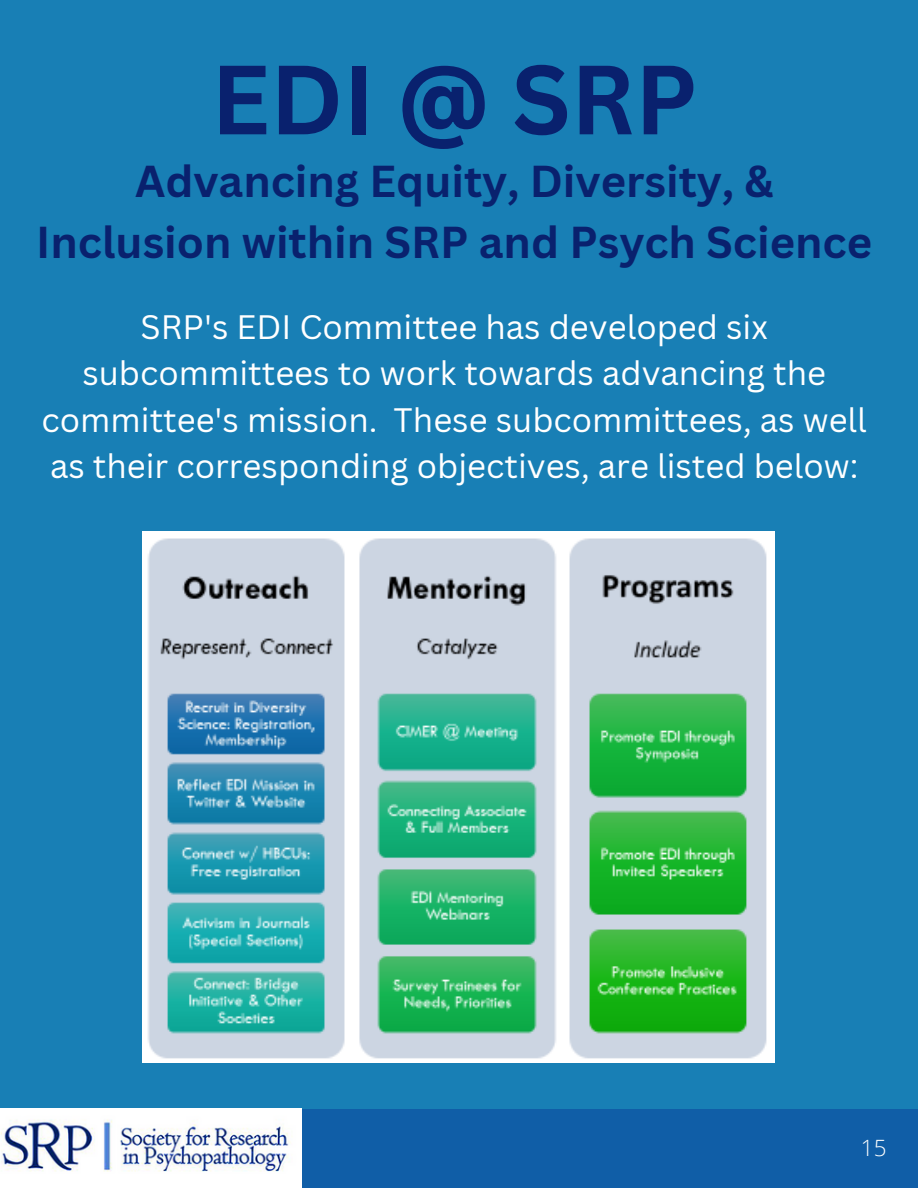
<style>
.page{position:relative;width:918px;height:1188px;background:#187fb5}
.page>*{position:absolute;margin:0;border:0;box-sizing:border-box;transform-origin:0 0}
.t1{font:700 96px "Canva Sans";color:#09216e}
.t2{font:700 43.5px/60.8px "Canva Sans";color:#09216e;text-align:center}
.t3{font:33px/46.2px "Canva Sans";color:#fff;text-align:center}
.t4{font:300 22.5px "Open Sans";color:#fff}
</style>
<div class="page">
<div style="left:0;top:1109px;width:918px;height:79px;background:#105ea7"></div>
<img style="left:0;top:1109px;width:302px;height:79px">
<img style="left:142px;top:532px;width:632px;height:531px">
<h1 class="t1" style="left:211px;top:32px;width:488px">EDI @ SRP</h1>
<h2 class="t2" style="left:36px;top:150px;width:837px">Advancing Equity, Diversity, &amp;<br>Inclusion within SRP and Psych Science</h2>
<p class="t3" style="left:42px;top:303px;width:827px">SRP's EDI Committee has developed six subcommittees to work towards advancing the committee's mission. These subcommittees, as well as their corresponding objectives, are listed below:</p>
<p class="t4" style="left:861px;top:1132px;width:27px">15</p>
</div>
